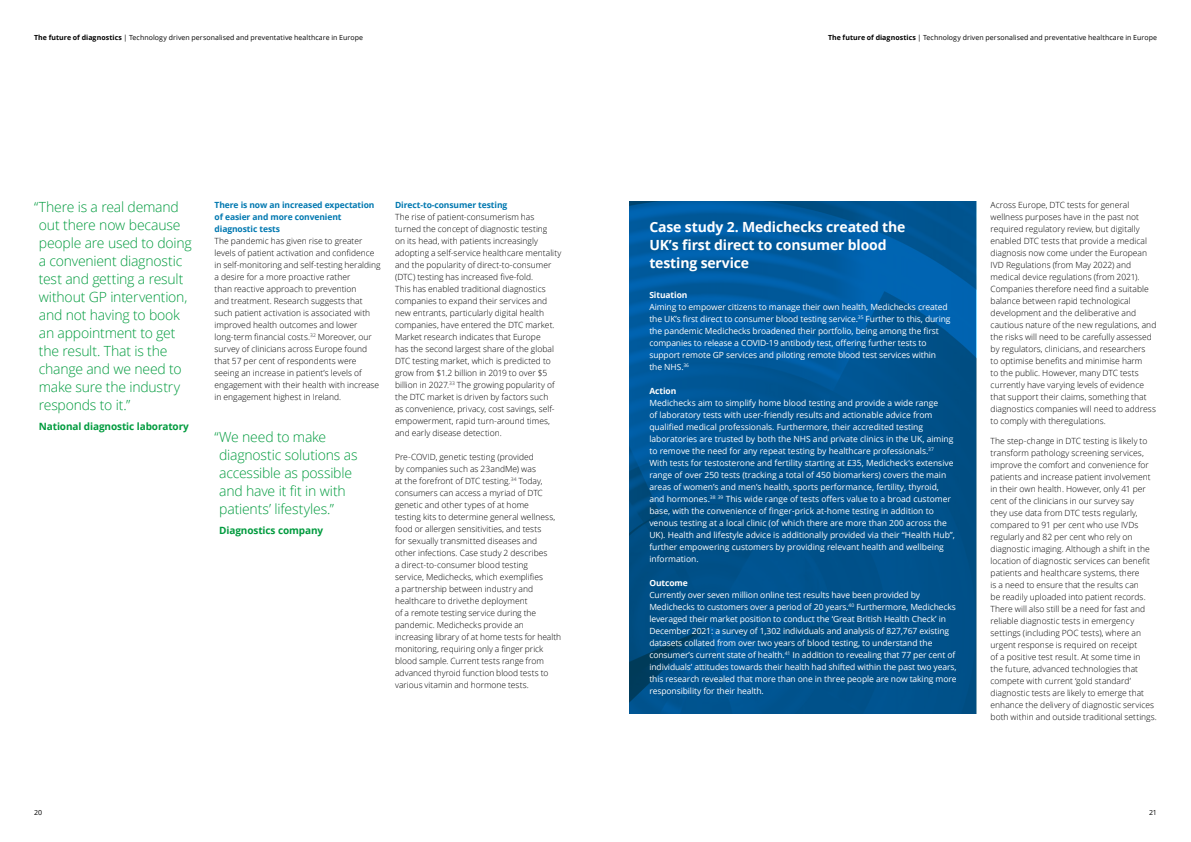
<style>
.page{position:relative;width:1191px;height:842px;background:#fff}
.page>*{position:absolute;margin:0;border:0;box-sizing:border-box;transform-origin:0 0}
.t1{font:300 14px/18px "Open Sans";letter-spacing:-.015em;color:#009b3e}
.t2{font:700 14px/18px "Open Sans";letter-spacing:-.01em;color:#fff}
.t3{font:700 10px "Open Sans";letter-spacing:-.01em;color:#009b3e}
.t4{font:300 8.5px/12px "Open Sans";letter-spacing:.005em;color:#000}
.t5{font:8.5px/12px "Open Sans";letter-spacing:-.01em;color:#fff}
.t6{font:700 8.5px/12px "Open Sans";letter-spacing:-.01em;color:#0078b0}
.t7{font:700 8.5px "Open Sans";letter-spacing:-.01em;color:#fff}
.t8{font:7px "Open Sans";letter-spacing:.01em;color:#000}
.s1{font-weight:700}
</style>
<div class="page">
<img style="left:629px;top:201px;width:347px;height:513px">
<p class="t8" style="left:34px;top:32px;width:330px"><span class="s1">The future of diagnostics</span> | Technology driven personalised and preventative healthcare in Europe</p>
<p class="t8" style="left:828px;top:32px;width:330px"><span class="s1">The future of diagnostics</span> | Technology driven personalised and preventative healthcare in Europe</p>
<p class="t1" style="left:39px;top:198px;width:154px;text-indent:-5px">“There is a real demand out there now because people are used to doing a convenient diagnostic test and getting a result without GP intervention, and not having to book an appointment to get the result. That is the change and we need to make sure the industry responds to it.”</p>
<p class="t3" style="left:39px;top:419px;width:151px">National diagnostic laboratory</p>
<p class="t6" style="left:214px;top:198px;width:161px">There is now an increased expectation of easier and more convenient diagnostic tests</p>
<p class="t4" style="left:214px;top:234px;width:167px">The pandemic has given rise to greater levels of patient activation and confidence in self-monitoring and self-testing heralding a desire for a more proactive rather<br>than reactive approach to prevention<br>and treatment. Research suggests that such patient activation is associated with improved health outcomes and lower long-term financial costs.<sup>32</sup> Moreover, our survey of clinicians across Europe found that 57 per cent of respondents were seeing an increase in patient’s levels of engagement with their health with increase in engagement highest in Ireland.</p>
<h1 class="t1" style="left:219px;top:427px;width:140px;text-indent:-5px">“We need to make diagnostic solutions as accessible as possible and have it fit in with patients’ lifestyles.”</h1>
<p class="t3" style="left:219px;top:523px;width:105px">Diagnostics company</p>
<p class="t6" style="left:395px;top:198px;width:114px">Direct-to-consumer testing</p>
<p class="t4" style="left:395px;top:210px;width:168px">The rise of patient-consumerism has turned the concept of diagnostic testing<br>on its head, with patients increasingly adopting a self-service healthcare mentality and the popularity of direct-to-consumer (DTC) testing has increased five-fold.<br>This has enabled traditional diagnostics companies to expand their services and new entrants, particularly digital health companies, have entered the DTC market.<br>Market research indicates that Europe<br>has the second largest share of the global DTC testing market, which is predicted to grow from $1.2 billion in 2019 to over $5 billion in 2027.<sup>33</sup> The growing popularity of the DTC market is driven by factors such<br>as convenience, privacy, cost savings, self&shy;empowerment, rapid turn-around times, and early disease detection.</p>
<p class="t4" style="left:395px;top:450px;width:168px">Pre-COVID, genetic testing (provided<br>by companies such as 23andMe) was<br>at the forefront of DTC testing.<sup>34</sup> Today, consumers can access a myriad of DTC genetic and other types of at home<br>testing kits to determine general wellness, food or allergen sensitivities, and tests<br>for sexually transmitted diseases and<br>other infections. Case study 2 describes<br>a direct-to-consumer blood testing<br>service, Medichecks, which exemplifies<br>a partnership between industry and healthcare to drivethe deployment<br>of a remote testing service during the pandemic. Medichecks provide an increasing library of at home tests for health monitoring, requiring only a finger prick blood sample. Current tests range from advanced thyroid function blood tests to various vitamin and hormone tests.</p>
<h1 class="t2" style="left:649px;top:217px;width:258px">Case study 2. Medichecks created the<br>UK’s first direct to consumer blood testing service</h1>
<p class="t7" style="left:649px;top:289px;width:40px">Situation</p>
<p class="t5" style="left:649px;top:301px;width:303px">Aiming to empower citizens to manage their own health, Medichecks created the UK’s first direct to consumer blood testing service.<sup>35</sup> Further to this, during the pandemic Medichecks broadened their portfolio, being among the first companies to release a COVID-19 antibody test, offering further tests to support remote GP services and piloting remote blood test services within the NHS.<sup>36</sup></p>
<p class="t7" style="left:649px;top:385px;width:28px">Action</p>
<p class="t5" style="left:649px;top:397px;width:307px">Medichecks aim to simplify home blood testing and provide a wide range<br>of laboratory tests with user-friendly results and actionable advice from qualified medical professionals. Furthermore, their accredited testing laboratories are trusted by both the NHS and private clinics in the UK, aiming to remove the need for any repeat testing by healthcare professionals.<sup>37<br></sup>With tests for testosterone and fertility starting at £35, Medicheck’s extensive range of over 250 tests (tracking a total of 450 biomarkers) covers the main areas of women’s and men’s health, sports performance, fertility, thyroid, and hormones.<sup>38</sup> <sup>39</sup> This wide range of tests offers value to a broad customer base, with the convenience of finger-prick at-home testing in addition to venous testing at a local clinic (of which there are more than 200 across the UK). Health and lifestyle advice is additionally provided via their “Health Hub”, further empowering customers by providing relevant health and wellbeing information.</p>
<p class="t7" style="left:649px;top:577px;width:40px">Outcome</p>
<p class="t5" style="left:649px;top:589px;width:309px">Currently over seven million online test results have been provided by Medichecks to customers over a period of 20 years.<sup>40</sup> Furthermore, Medichecks leveraged their market position to conduct the ‘Great British Health Check’ in December 2021: a survey of 1,302 individuals and analysis of 827,767 existing datasets collated from over two years of blood testing, to understand the consumer’s current state of health.<sup>41</sup> In addition to revealing that 77 per cent of individuals’ attitudes towards their health had shifted within the past two years, this research revealed that more than one in three people are now taking more responsibility for their health.</p>
<p class="t4" style="left:990px;top:198px;width:167px">Across Europe, DTC tests for general wellness purposes have in the past not required regulatory review, but digitally enabled DTC tests that provide a medical diagnosis now come under the European IVD Regulations (from May 2022) and medical device regulations (from 2021).<br>Companies therefore need find a suitable balance between rapid technological development and the deliberative and cautious nature of the new regulations, and the risks will need to be carefully assessed by regulators, clinicians, and researchers<br>to optimise benefits and minimise harm<br>to the public. However, many DTC tests currently have varying levels of evidence that support their claims, something that diagnostics companies will need to address to comply with theregulations.</p>
<p class="t4" style="left:990px;top:434px;width:168px">The step-change in DTC testing is likely to transform pathology screening services, improve the comfort and convenience for patients and increase patient involvement in their own health. However, only 41 per cent of the clinicians in our survey say<br>they use data from DTC tests regularly, compared to 91 per cent who use IVDs regularly and 82 per cent who rely on diagnostic imaging. Although a shift in the location of diagnostic services can benefit patients and healthcare systems, there<br>is a need to ensure that the results can<br>be readily uploaded into patient records.<br>There will also still be a need for fast and reliable diagnostic tests in emergency settings (including POC tests), where an urgent response is required on receipt<br>of a positive test result. At some time in<br>the future, advanced technologies that compete with current ‘gold standard’ diagnostic tests are likely to emerge that enhance the delivery of diagnostic services both within and outside traditional settings.</p>
<p class="t8" style="left:34px;top:807px;width:10px">20</p>
<p class="t8" style="left:1149px;top:807px;width:9px">21</p>
</div>
